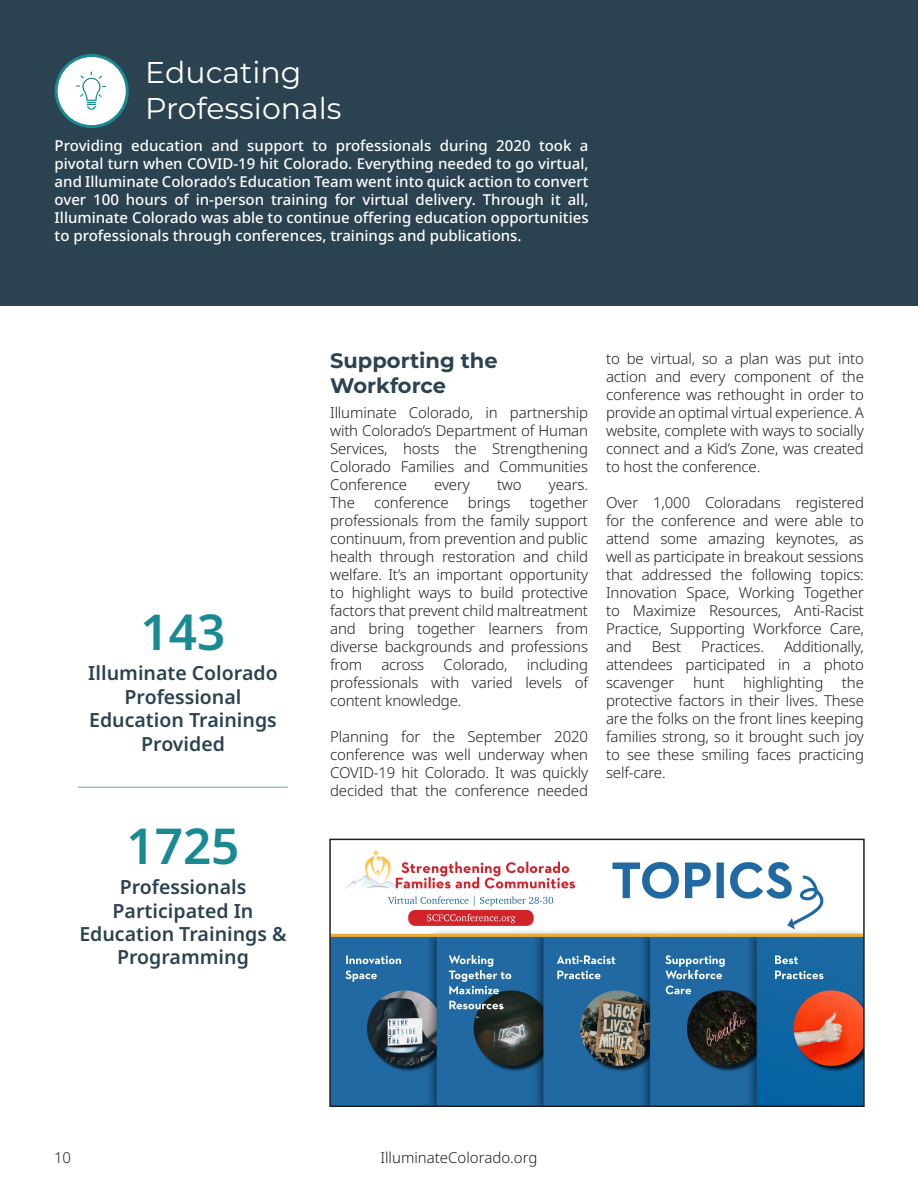
<style>
.page{position:relative;width:918px;height:1188px;background:#fff}
.page>*{position:absolute;margin:0;border:0;box-sizing:border-box;transform-origin:0 0}
.Paragraph_-_left_jus{font:600 49.5px "Noto Sans";color:#198a92}
.Section_Header_WHITE{font:30px "Montserrat";color:#fff}
.Section_Header_3{font:700 21px/25.2px "Montserrat";color:#2b4251}
.Paragraph_-_left_jus-2{font:600 19.5px/23.4px "Noto Sans";color:#2b4251;text-align:center}
.Paragraph{font:300 15px/18px "Noto Sans";letter-spacing:-.01em;color:#231f20;text-align:justify}
.Paragraph_WHITE{font:500 15px/18px "Noto Sans";color:#fff;text-align:justify}
</style>
<div class="page">
<div style="left:0;top:0;width:918px;height:305px;background:#2b4251"></div>
<div style="left:56px;top:55px;width:71px;height:72px;background:#fff;border-radius:50%"></div>
<div style="left:55px;top:54px;width:74px;height:74px;border:3px solid #198a92;border-radius:50%"></div>
<svg style="left:76px;top:71px;width:30px;height:39px"></svg>
<img style="left:332px;top:851px;width:530px;height:253px">
<div style="left:329px;top:839px;width:536px;height:268px;border:2px solid #231f20"></div>
<hr style="left:78px;top:787px;width:210px;height:1px;background:#8fc7c3">
<p class="Section_Header_WHITE" style="left:145px;top:52px;width:158px">Educating</p>
<p class="Section_Header_WHITE" style="left:145px;top:88px;width:198px">Professionals</p>
<p class="Paragraph_WHITE" style="left:55px;top:137px;width:536px">Providing education and support to professionals during 2020 took a pivotal turn when COVID-19 hit Colorado. Everything needed to go virtual, and Illuminate Colorado’s Education Team went into quick action to convert over 100 hours of in-person training for virtual delivery. Through it all, Illuminate Colorado was able to continue offering education opportunities to professionals through conferences, trainings and publications.</p>
<p class="Paragraph_-_left_jus" style="left:141px;top:597px;width:86px">143</p>
<p class="Paragraph_-_left_jus-2" style="left:88px;top:662px;width:191px">Illuminate Colorado<br>Professional<br>Education Trainings<br>Provided</p>
<p class="Paragraph_-_left_jus" style="left:126px;top:811px;width:115px">1725</p>
<p class="Paragraph_-_left_jus-2" style="left:79px;top:876px;width:209px">Professionals<br>Participated In<br>Education Trainings &amp;<br>Programming</p>
<p class="Section_Header_3" style="left:330px;top:347px;width:169px">Supporting the<br>Workforce</p>
<p class="Paragraph" style="left:330px;top:404px;width:259px">Illuminate Colorado, in partnership with Colorado’s Department of Human Services, hosts the Strengthening Colorado Families and Communities Conference</p>
<p class="Paragraph" style="left:434px;top:476px;width:37px">every</p>
<p class="Paragraph" style="left:497px;top:476px;width:26px">two</p>
<p class="Paragraph" style="left:549px;top:476px;width:41px">years.</p>
<p class="Paragraph" style="left:330px;top:494px;width:26px">The</p>
<p class="Paragraph" style="left:374px;top:494px;width:76px">conference</p>
<p class="Paragraph" style="left:468px;top:494px;width:44px">brings</p>
<p class="Paragraph" style="left:330px;top:494px;width:259px;text-indent:200px">together professionals from the family support continuum, from prevention and public health through restoration and child welfare. It’s an important opportunity to highlight ways to build protective factors that prevent child maltreatment and bring together learners from diverse backgrounds and professions from</p>
<p class="Paragraph" style="left:330px;top:656px;width:259px;text-indent:197px">including professionals with varied levels of content knowledge.</p>
<p class="Paragraph" style="left:330px;top:728px;width:259px">Planning for the September 2020 conference was well underway when COVID-19 hit Colorado. It was quickly decided that the conference needed</p>
<p class="Paragraph" style="left:381px;top:656px;width:44px">across</p>
<p class="Paragraph" style="left:444px;top:656px;width:66px">Colorado,</p>
<p class="Paragraph" style="left:606px;top:350px;width:259px">to be virtual, so a plan was put into action and every component of the conference was rethought in order to provide an optimal virtual experience. A website, complete with ways to socially connect and a Kid’s Zone, was created to host the conference.</p>
<p class="Paragraph" style="left:606px;top:494px;width:259px">Over 1,000 Coloradans registered for the conference and were able to attend some amazing keynotes, as well as participate in breakout sessions that addressed the following topics:<br>Innovation Space, Working Together to Maximize Resources, Anti-Racist Practice, Supporting Workforce Care, and</p>
<p class="Paragraph" style="left:606px;top:638px;width:259px;text-indent:178px">Additionally, attendees participated in a photo scavenger hunt highlighting the protective factors in their lives. These are the folks on the front lines keeping families strong, so it brought such joy to see these smiling faces practicing self-care.</p>
<p class="Paragraph" style="left:652px;top:638px;width:31px">Best</p>
<p class="Paragraph" style="left:701px;top:638px;width:64px">Practices.</p>
<p class="Paragraph" style="left:54px;top:1149px;width:19px">10</p>
<p class="Paragraph" style="left:380px;top:1149px;width:159px">IlluminateColorado.org</p>
</div>
